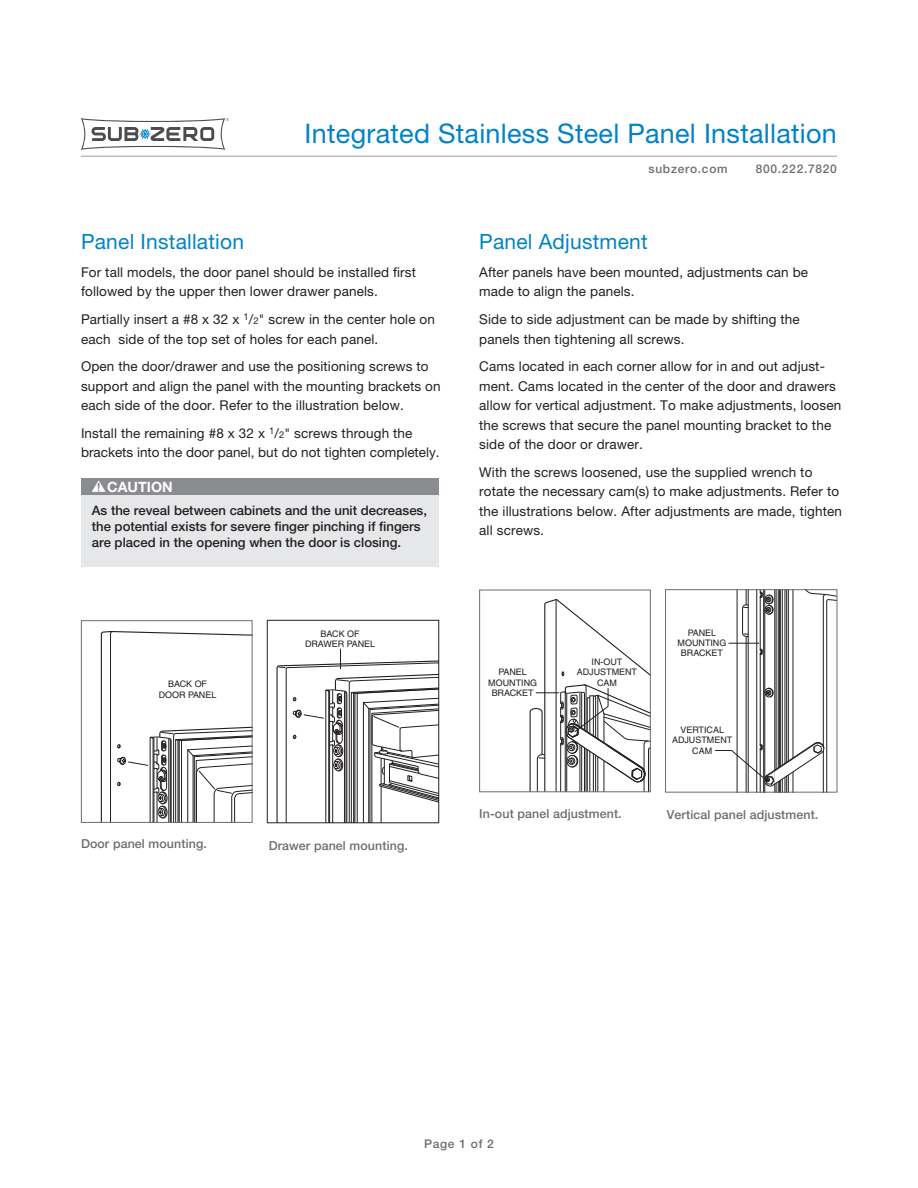
<style>
.page{position:relative;width:918px;height:1188px;background:#fff}
.page>*{position:absolute;margin:0;border:0;box-sizing:border-box;transform-origin:0 0}
.Placard_Heads{font:27px "Helvetica Neue LT Std";letter-spacing:.01em;color:#0082c8}
.Placard_Heads-2{font:21px "Helvetica Neue LT Std";letter-spacing:.01em;color:#0082c8}
.t1{font:700 14.25px "Helvetica Neue LT Std";color:#fff}
.Placard_Heads-3{font:13.5px/19.5px "Helvetica Neue LT Std";letter-spacing:.01em;color:#231f20}
.DG_Caution{font:500 13.2px/15.8px "Helvetica Neue LT Std";color:#231f20}
.DG_Illus_Captions{font:500 12.3px "Helvetica Neue LT Std";letter-spacing:.01em;color:#6c6d70}
.DG_Text{font:500 12px "Helvetica Neue LT Std";letter-spacing:.06em;color:#6c6d70}
.t2{font:9px/10.4px "Helvetica";color:#231f20;text-align:center}
.s1{font-size:9.45px}
</style>
<div class="page">
<div style="left:81px;top:478px;width:358px;height:17px;background:#8a8c8f"></div>
<div style="left:81px;top:495px;width:358px;height:71px;background:#e6e7e9"></div>
<svg style="left:92px;top:481px;width:14px;height:11px"></svg>
<hr style="left:81px;top:156px;width:756px;height:1px;background:#bcbdc0">
<svg style="left:101px;top:631px;width:149px;height:190px"></svg>
<div style="left:81px;top:620px;width:171px;height:203px;border:1px solid #6c6d70"></div>
<svg style="left:276px;top:649px;width:161px;height:172px"></svg>
<div style="left:267px;top:620px;width:172px;height:203px;border:1px solid #231f20"></div>
<svg style="left:529px;top:599px;width:121px;height:194px"></svg>
<div style="left:479px;top:590px;width:172px;height:202px;border:1px solid #6c6d70"></div>
<svg style="left:715px;top:591px;width:120px;height:200px"></svg>
<div style="left:665px;top:589px;width:172px;height:204px;border:1px solid #6c6d70"></div>
<svg style="left:81px;top:118px;width:148px;height:32px"></svg>
<p class="Placard_Heads" style="left:305px;top:118px;width:534px">Integrated Stainless Steel Panel Installation</p>
<p class="Placard_Heads-2" style="left:81px;top:229px;width:165px">Panel Installation</p>
<p class="Placard_Heads-3" style="left:81px;top:262px;width:336px">For tall models, the door panel should be installed first followed by the upper then lower drawer panels.</p>
<p class="Placard_Heads-3" style="left:81px;top:309px;width:356px">Partially insert a #8 x 32 x <sup>1</sup>/<span class="s1">2</span>" screw in the center hole on each side of the top set of holes for each panel.</p>
<p class="Placard_Heads-3" style="left:81px;top:356px;width:361px">Open the door/drawer and use the positioning screws to support and align the panel with the mounting brackets on each side of the door. Refer to the illustration below.</p>
<p class="Placard_Heads-3" style="left:81px;top:423px;width:360px">Install the remaining #8 x 32 x <sup>1</sup>/<span class="s1">2</span>" screws through the brackets into the door panel, but do not tighten completely.</p>
<p class="t1" style="left:107px;top:478px;width:67px">CAUTION</p>
<p class="DG_Caution" style="left:92px;top:503px;width:337px">As the reveal between cabinets and the unit decreases, the potential exists for severe finger pinching if fingers are placed in the opening when the door is closing.</p>
<p class="t2" style="left:159px;top:679px;width:59px">BACK OF<br>DOOR PANEL</p>
<p class="t2" style="left:305px;top:628px;width:72px">BACK OF<br>DRAWER PANEL</p>
<p class="DG_Illus_Captions" style="left:81px;top:836px;width:127px">Door panel mounting.</p>
<p class="DG_Illus_Captions" style="left:269px;top:838px;width:141px">Drawer panel mounting.</p>
<p class="DG_Text" style="left:648px;top:161px;width:81px">subzero.com</p>
<p class="DG_Text" style="left:756px;top:161px;width:83px">800.222.7820</p>
<p class="Placard_Heads-2" style="left:479px;top:229px;width:170px">Panel Adjustment</p>
<p class="Placard_Heads-3" style="left:479px;top:262px;width:330px">After panels have been mounted, adjustments can be made to align the panels.</p>
<p class="Placard_Heads-3" style="left:479px;top:309px;width:322px">Side to side adjustment can be made by shifting the panels then tightening all screws.</p>
<p class="Placard_Heads-3" style="left:479px;top:356px;width:364px">Cams located in each corner allow for in and out adjust&shy;ment. Cams located in the center of the door and drawers allow for vertical adjustment. To make adjustments, loosen the screws that secure the panel mounting bracket to the side of the door or drawer.</p>
<p class="Placard_Heads-3" style="left:479px;top:462px;width:364px">With the screws loosened, use the supplied wrench to rotate the necessary cam(s) to make adjustments. Refer to the illustrations below. After adjustments are made, tighten all screws.</p>
<p class="t2" style="left:488px;top:667px;width:50px">PANEL<br>MOUNTING<br>BRACKET</p>
<p class="t2" style="left:577px;top:657px;width:62px">IN-OUT<br>ADJUSTMENT<br>CAM</p>
<p class="t2" style="left:678px;top:627px;width:50px">PANEL<br>MOUNTING<br>BRACKET</p>
<p class="t2" style="left:672px;top:725px;width:62px">VERTICAL<br>ADJUSTMENT<br>CAM</p>
<p class="DG_Illus_Captions" style="left:479px;top:806px;width:144px">In-out panel adjustment.</p>
<p class="DG_Illus_Captions" style="left:667px;top:807px;width:153px">Vertical panel adjustment.</p>
<p class="DG_Text" style="left:424px;top:1136px;width:71px">Page 1 of 2</p>
</div>
